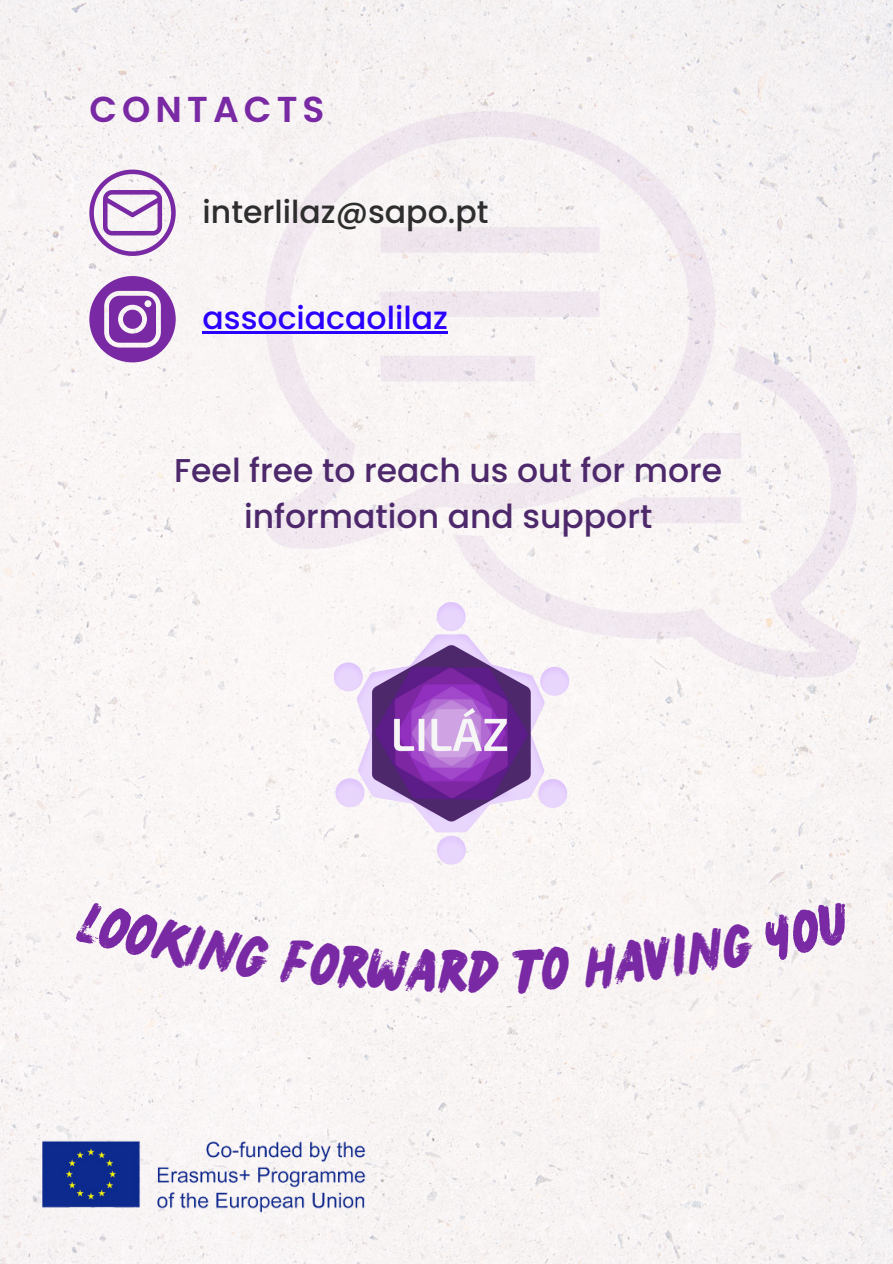
<style>
.page{position:relative;width:893px;height:1264px;background:#fff}
.page>*{position:absolute;margin:0;border:0;box-sizing:border-box;transform-origin:0 0}
.t1{font:42px "Salted Bay";color:#7929a3}
.t2{font:600 36px "Poppins";letter-spacing:.14em;color:#7929a3}
.t3{font:500 33px/46.2px "Poppins";color:#4d296c;text-align:center}
.t4{font:500 31.5px "Poppins";color:#2e2e2e}
.t5{font:500 31.5px "Poppins";color:#2a00ff}
</style>
<div class="page">
<div style="left:0;top:0;width:892px;height:1263px;background:#f8f4f4"></div>
<img style="left:322px;top:677px;width:249px;height:204px">
<svg style="left:89px;top:169px;width:87px;height:87px"></svg>
<svg style="left:89px;top:276px;width:87px;height:86px"></svg>
<svg style="left:264px;top:111px;width:592px;height:566px;fill:#f8f3f3"></svg>
<img style="left:23px;top:1122px;width:359px;height:104px">
<hr style="left:202px;top:331px;width:246px;height:2px;background:#2a00ff">
<div style="left:75px;top:899px;width:196px;height:80px;background:#faf6f6"></div>
<div style="left:279px;top:937px;width:157px;height:55px;background:#faf6f5"></div>
<svg style="left:467px;top:949px;width:32px;height:43px"></svg>
<div style="left:512px;top:945px;width:58px;height:49px;background:#f9f5f4"></div>
<div style="left:581px;top:898px;width:273px;height:92px;background:#f9f4f4"></div>
<p class="t2" style="left:89px;top:84px;width:237px">CONTACTS</p>
<p class="t4" style="left:202px;top:190px;width:287px">interlilaz@sapo.pt</p>
<p class="t5" style="left:202px;top:296px;width:247px">associacaolilaz</p>
<p class="t3" style="left:174px;top:447px;width:549px">Feel free to reach us out for more information and support</p>
<p class="t1" style="left:438px;top:946px;width:31px">r</p>
</div>
